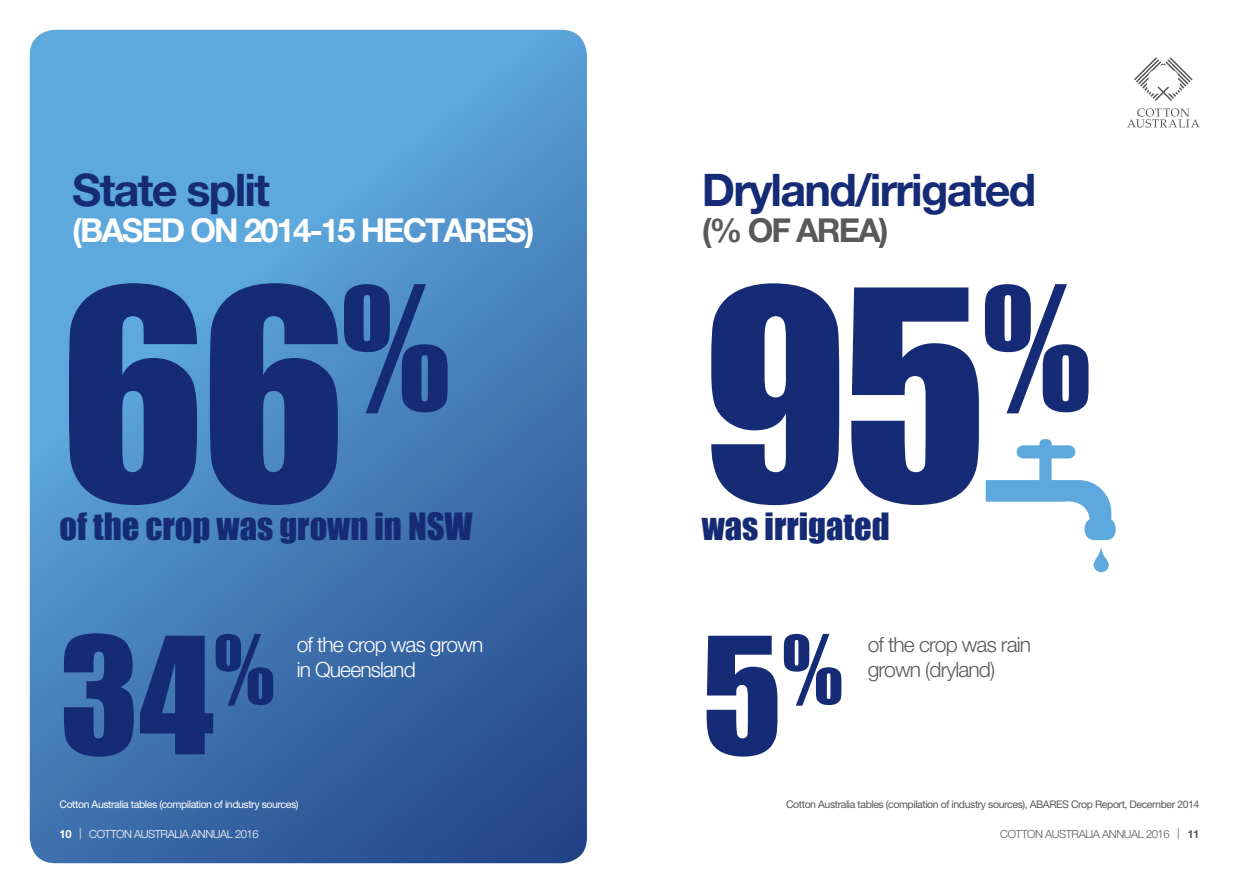
<style>
.page{position:relative;width:1259px;height:893px;background:#fff}
.page>*{position:absolute;margin:0;border:0;box-sizing:border-box;transform-origin:0 0}
.t1{font:270px "Impact";color:#162b75}
.t2{font:150px "Impact";color:#162b75}
.t3{font:700 45px "Helvetica Neue";letter-spacing:-.04em;color:#162b75}
.t4{font:34.5px "Impact";color:#162b75}
.t5{font:700 33px "Helvetica Neue";letter-spacing:-.06em;color:#fff}
.t6{font:700 33px "Helvetica Neue";letter-spacing:-.06em;color:#58595b}
.t7{font:300 21px/25.2px "Helvetica Neue";letter-spacing:-.04em;color:#58595b}
.t8{font:300 21px/25.2px "Helvetica Neue";letter-spacing:-.04em;color:#fff}
.t9{font:300 11.25px "Helvetica Neue";letter-spacing:-.04em;color:#fff}
.t10{font:300 11.25px "Helvetica Neue";letter-spacing:-.04em;color:#58595b}
.t11{font:10.5px "Helvetica Neue";letter-spacing:-.04em;color:#58595b}
.t12{font:10.5px "Helvetica Neue";letter-spacing:-.04em;color:#fff}
.s1{font-weight:700}
</style>
<div class="page">
<svg style="left:30px;top:30px;width:557px;height:833px;background:#4985bf"></svg>
<svg style="left:1134px;top:57px;width:58px;height:44px"></svg>
<svg style="left:1127px;top:108px;width:72px;height:20px"></svg>
<svg style="left:985px;top:439px;width:130px;height:101px"></svg>
<svg style="left:1093px;top:547px;width:16px;height:25px"></svg>
<h3 class="t3" style="left:72px;top:162px;width:199px">State split</h3>
<h3 class="t5" style="left:72px;top:210px;width:463px">(BASED ON 2014-15 HECTARES)</h3>
<h1 class="t1" style="left:60px;top:186px;width:392px">66<sup>%</sup></h1>
<h3 class="t4" style="left:60px;top:499px;width:415px">of the crop was grown in NSW</h3>
<h2 class="t2" style="left:60px;top:579px;width:217px">34<sup>%</sup></h2>
<h3 class="t8" style="left:297px;top:632px;width:188px">of the crop was grown in Queensland</h3>
<p class="t12" style="left:60px;top:798px;width:241px">Cotton Australia tables (compilation of industry sources)</p>
<h3 class="t3" style="left:702px;top:162px;width:336px">Dryland/irrigated</h3>
<h3 class="t6" style="left:702px;top:210px;width:188px">(% OF AREA)</h3>
<h1 class="t1" style="left:702px;top:186px;width:391px">95<sup>%</sup></h1>
<h3 class="t4" style="left:702px;top:499px;width:189px">was irrigated</h3>
<h2 class="t2" style="left:702px;top:579px;width:143px">5<sup>%</sup></h2>
<h3 class="t7" style="left:867px;top:632px;width:165px">of the crop was rain grown (dryland)</h3>
<p class="t11" style="left:786px;top:798px;width:415px">Cotton Australia tables (compilation of industry sources), ABARES Crop Report, December 2014</p>
<p class="t9" style="left:60px;top:827px;width:201px"><span class="s1">10</span> | COTTON AUSTRALIA ANNUAL 2016</p>
<p class="t10" style="left:1000px;top:827px;width:201px">COTTON AUSTRALIA ANNUAL 2016 | <span class="s1">11</span></p>
</div>
